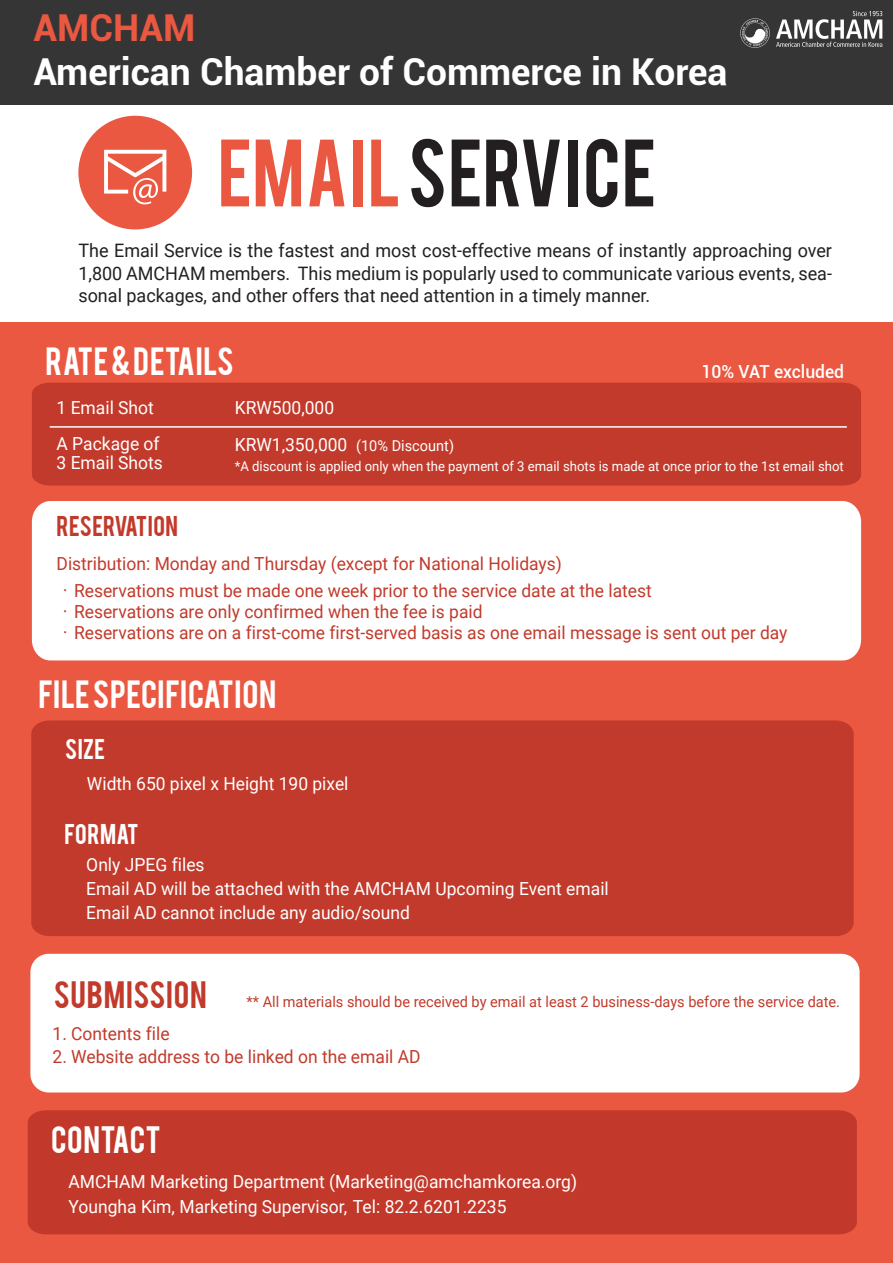
<style>
.page{position:relative;width:893px;height:1263px;background:#fff}
.page>*{position:absolute;margin:0;border:0;box-sizing:border-box;transform-origin:0 0}
.t1{font:75px "Bebas";letter-spacing:.02em;color:#231f20}
.t2{font:700 37.05px "Roboto";color:#fff}
.t3{font:700 37.05px "Roboto";color:#ea5841}
.t4{font:30.9px "Bebas";letter-spacing:.015em;color:#fff}
.t5{font:30px "Bebas";letter-spacing:.025em;color:#c23a2b}
.t6{font:30px "Bebas";letter-spacing:.01em;color:#fff}
.t7{font:22.5px "Bebas";letter-spacing:.01em;color:#c23a2b}
.t8{font:22.5px "Bebas";letter-spacing:.02em;color:#fff}
.t9{font:18.6px/22.2px "Roboto";color:#231f20;text-align:justify}
.t10{font:18px/27px "Roboto";color:#c23a2b}
.t11{font:18px/24px "Roboto";color:#fff}
.t12{font:500 18px "Roboto";color:#fff}
.t13{font:15px "Roboto";color:#c23a2b}
.t14{font:15px "Roboto";color:#fff}
.t15{font:13.5px "Roboto";color:#fff}
.s1{color:#ea5841}
.s2{font-size:18px}
.s3{font-family:"Adobe Myungjo Std";font-weight:500}
</style>
<div class="page">
<div style="left:0;top:322px;width:893px;height:941px;background:#ea5841"></div>
<div style="left:32px;top:501px;width:829px;height:159px;background:#fff"></div>
<div style="left:0;top:0;width:893px;height:104px;background:#353536"></div>
<div style="left:31px;top:720px;width:823px;height:216px;background:#c23a2b"></div>
<div style="left:78px;top:116px;width:114px;height:113px;background:#ea5841;border-radius:50%"></div>
<div style="left:30px;top:954px;width:830px;height:138px;background:#fff;border-radius:18px"></div>
<svg style="left:104px;top:150px;width:62px;height:54px"></svg>
<div style="left:32px;top:383px;width:829px;height:103px;background:#c23a2b"></div>
<hr style="left:50px;top:426px;width:797px;height:2px;background:#fff">
<div style="left:28px;top:1110px;width:829px;height:124px;background:#c2392b"></div>
<svg style="left:776px;top:11px;width:106px;height:36px"></svg>
<svg style="left:740px;top:18px;width:30px;height:30px"></svg>
<h2 class="t3" style="left:34px;top:1px;width:163px">AMCHAM</h2>
<h2 class="t2" style="left:34px;top:46px;width:695px">American Chamber of Commerce in Korea</h2>
<h1 class="t1" style="left:218px;top:118px;width:440px"><span class="s1">EMAIL</span>SERVICE</h1>
<p class="t9" style="left:78px;top:239px;width:755px">The Email Service is the fastest and most cost-effective means of instantly approaching over 1,800 AMCHAM members. This medium is popularly used to communicate various events, sea&shy;sonal packages, and other offers that need attention in a timely manner.</p>
<h3 class="t4" style="left:46px;top:339px;width:190px">RATE &amp; DETAILS</h3>
<p class="t12" style="left:702px;top:358px;width:144px">10% VAT excluded</p>
<p class="t11" style="left:57px;top:389px;width:105px;line-height:36px">1 Email Shot<br>A Package of</p>
<p class="t11" style="left:57px;top:450px;width:108px">3 Email Shots</p>
<p class="t7" style="left:57px;top:510px;width:123px">RESERVATION</p>
<p class="t11" style="left:235px;top:395px;width:101px">KRW500,000</p>
<p class="t14" style="left:235px;top:435px;width:221px"><span class="s2">KRW1,350,000</span> (10% Discount)</p>
<p class="t15" style="left:235px;top:456px;width:610px">*A discount is applied only when the payment of 3 email shots is made at once prior to the 1st email shot</p>
<p class="t10" style="left:57px;top:549px;width:597px">Distribution: Monday and Thursday (except for National Holidays) <span class="s3">·</span>Reservations must be made one week prior to the service date at the latest</p>
<p class="t10" style="left:57px;top:600px;width:732px;line-height:21px"><span class="s3">·</span>Reservations are only confirmed when the fee is paid<br><span class="s3">·</span>Reservations are on a first-come first-served basis as one email message is sent out per day</p>
<h3 class="t4" style="left:39px;top:672px;width:239px">FILE SPECIFICATION</h3>
<p class="t8" style="left:65px;top:732px;width:42px">SIZE</p>
<p class="t11" style="left:87px;top:771px;width:263px">Width 650 pixel x Height 190 pixel</p>
<p class="t8" style="left:64px;top:817px;width:76px">FORMAT</p>
<p class="t11" style="left:86px;top:852px;width:524px">Only JPEG files<br>Email AD will be attached with the AMCHAM Upcoming Event email<br>Email AD cannot include any audio/sound</p>
<h3 class="t5" style="left:54px;top:973px;width:154px">SUBMISSION</h3>
<p class="t10" style="left:53px;top:1020px;width:119px">1. Contents file</p>
<p class="t10" style="left:53px;top:1042px;width:370px">2. Website address to be linked on the email AD</p>
<p class="t13" style="left:247px;top:991px;width:595px">** All materials should be received by email at least 2 business-days before the service date.</p>
<h3 class="t6" style="left:51px;top:1117px;width:111px">CONTACT</h3>
<p class="t11" style="left:69px;top:1168px;width:510px;line-height:25.5px">AMCHAM Marketing Department (Marketing@amchamkorea.org)<br>Youngha Kim, Marketing Supervisor, Tel: 82.2.6201.2235</p>
</div>
